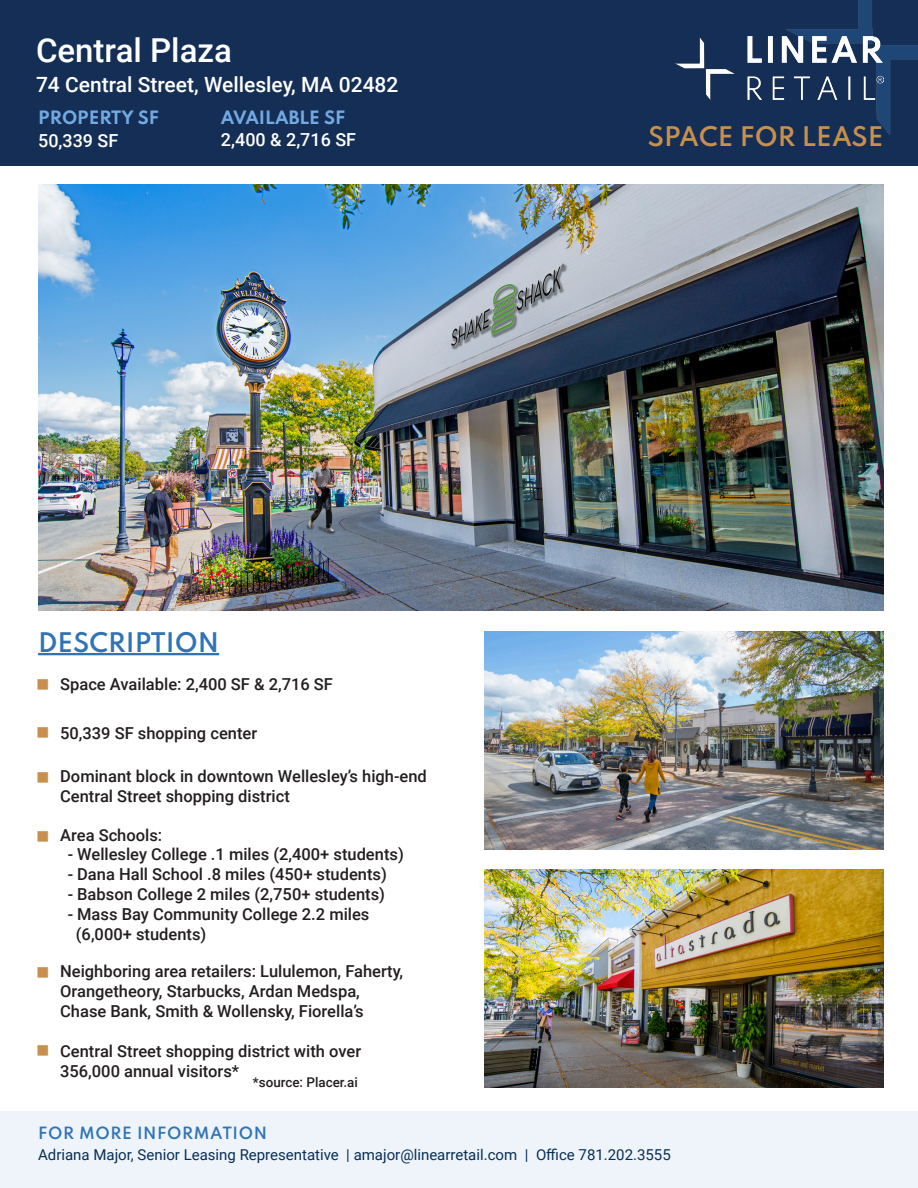
<style>
.page{position:relative;width:918px;height:1188px;background:#fff}
.page>*{position:absolute;margin:0;border:0;box-sizing:border-box;transform-origin:0 0}
.t1{font:500 33px "Roboto";color:#fff}
.t2{font:100 24px "Spartan";color:#c7904e}
.t3{font:100 24px "Spartan";color:#3073b6}
.t4{font:500 21px "Roboto";color:#fff}
.t5{font:500 18px "Roboto";color:#fff}
.t6{font:18px "Wingdings";color:#c7904e}
.t7{font:500 16.5px/19.8px "Roboto";color:#231f20}
.t8{font:100 16.35px "Spartan";color:#73aae3}
.t9{font:15px/21px "Roboto";color:#072e55}
.t10{font:500 13.35px "Roboto";color:#231f20}
.s1{font-family:"Spartan";font-weight:100;color:#3073b6}
</style>
<div class="page">
<div style="left:0;top:0;width:918px;height:165px;background:#142e55"></div>
<img style="left:787px;top:0;width:131px;height:134px">
<hr style="left:38px;top:653px;width:181px;height:2px;background:#3073b6">
<img style="left:675px;top:37px;width:208px;height:63px">
<img style="left:38px;top:185px;width:846px;height:426px">
<img style="left:484px;top:869px;width:400px;height:219px">
<img style="left:484px;top:631px;width:400px;height:219px">
<div style="left:0;top:1111px;width:918px;height:77px;background:#eff4fa"></div>
<p class="t1" style="left:36px;top:27px;width:197px">Central Plaza</p>
<p class="t4" style="left:36px;top:69px;width:364px">74 Central Street, Wellesley, MA 02482</p>
<p class="t8" style="left:38px;top:105px;width:123px">PROPERTY SF</p>
<p class="t8" style="left:221px;top:105px;width:126px">AVAILABLE SF</p>
<p class="t5" style="left:38px;top:128px;width:82px">50,339 SF</p>
<p class="t5" style="left:221px;top:127px;width:137px">2,400 &amp; 2,716 SF</p>
<p class="t3" style="left:38px;top:625px;width:183px">DESCRIPTION</p>
<p class="t6" style="left:36px;top:675px;width:15px">■</p>
<p class="t7" style="left:60px;top:674px;width:274px">Space Available: 2,400 SF &amp; 2,716 SF</p>
<p class="t6" style="left:36px;top:723px;width:15px">■</p>
<p class="t6" style="left:36px;top:768px;width:15px">■</p>
<p class="t7" style="left:60px;top:723px;width:199px">50,339 SF shopping center</p>
<p class="t7" style="left:60px;top:766px;width:368px">Dominant block in downtown Wellesley’s high-end<br>Central Street shopping district</p>
<p class="t6" style="left:36px;top:827px;width:15px">■</p>
<p class="t7" style="left:60px;top:825px;width:104px">Area Schools:</p>
<p class="t7" style="left:68px;top:844px;width:338px">- Wellesley College .1 miles (2,400+ students)</p>
<p class="t7" style="left:68px;top:864px;width:321px">- Dana Hall School .8 miles (450+ students)</p>
<p class="t7" style="left:68px;top:884px;width:319px">- Babson College 2 miles (2,750+ students)</p>
<p class="t7" style="left:68px;top:904px;width:303px">- Mass Bay Community College 2.2 miles</p>
<p class="t7" style="left:76px;top:923px;width:132px">(6,000+ students)</p>
<p class="t6" style="left:36px;top:963px;width:15px">■</p>
<p class="t6" style="left:36px;top:1041px;width:15px">■</p>
<p class="t7" style="left:60px;top:961px;width:344px">Neighboring area retailers: Lululemon, Faherty,<br>Orangetheory, Starbucks, Ardan Medspa,</p>
<p class="t7" style="left:60px;top:1001px;width:305px">Chase Bank, Smith &amp; Wollensky, Fiorella’s</p>
<p class="t7" style="left:60px;top:1041px;width:303px">Central Street shopping district with over</p>
<p class="t7" style="left:60px;top:1060px;width:181px">356,000 annual visitors*</p>
<p class="t10" style="left:253px;top:1073px;width:107px">*source: Placer.ai</p>
<p class="t2" style="left:648px;top:118px;width:237px">SPACE FOR LEASE</p>
<p class="t9" style="left:38px;top:1123px;width:634px"><span class="s1">FOR MORE INFORMATION<br></span>Adriana Major, Senior Leasing Representative | amajor@linearretail.com | Office 781.202.3555</p>
</div>
